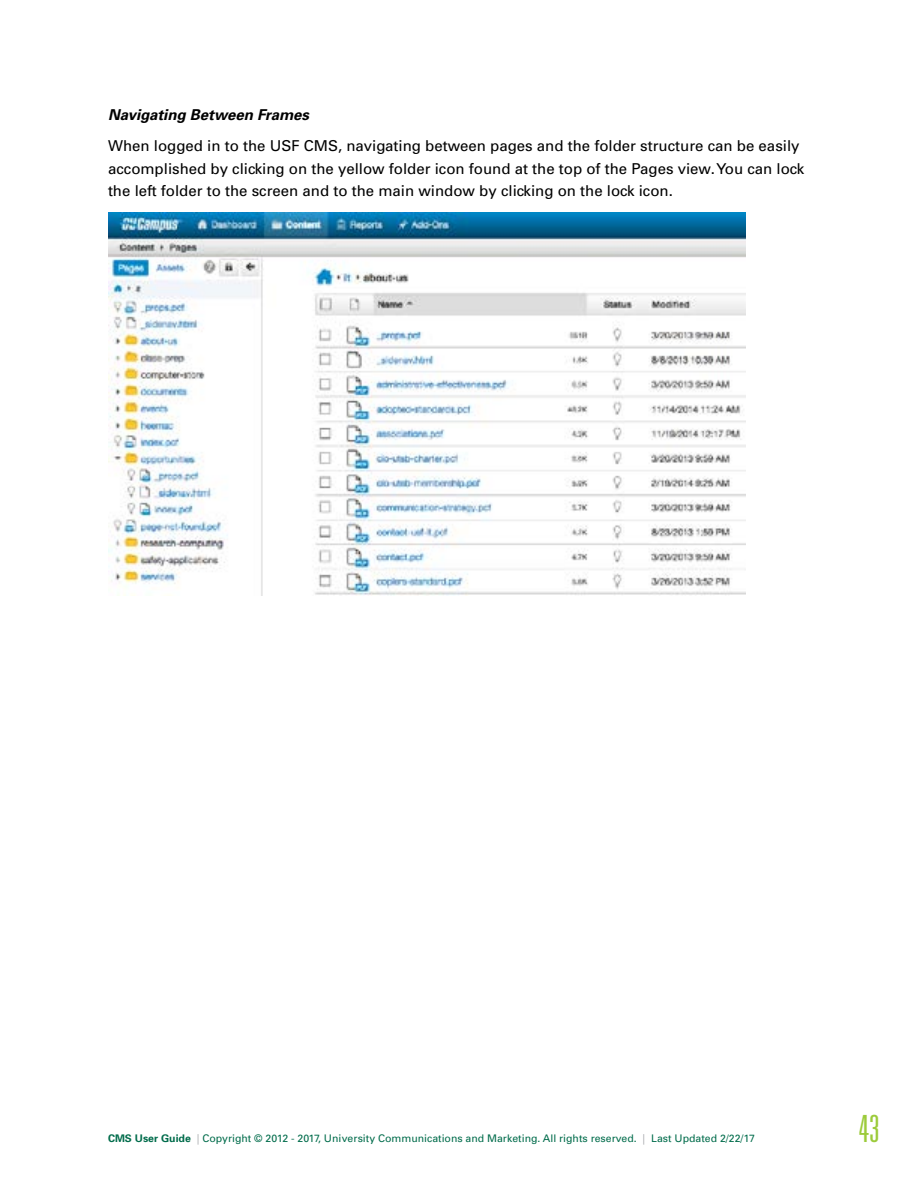
<style>
.page{position:relative;width:918px;height:1188px;background:#fff}
.page>*{position:absolute;margin:0;border:0;box-sizing:border-box;transform-origin:0 0}
.t1{font:300 ultra-condensed 37.5px "Univers";color:#9ccb3b}
.t2{font:15px/22.5px "Univers";color:#000}
.t3{font:italic 700 15px "Univers";color:#000}
.t4{font:10.5px "Univers";color:#006c4b}
.s1{font-weight:700}
.s2{color:#a7a9ac}
</style>
<div class="page">
<img style="left:108px;top:212px;width:637px;height:384px">
<p class="t3" style="left:108px;top:106px;width:203px">Navigating Between Frames</p>
<p class="t2" style="left:108px;top:135px;width:698px">When logged in to the USF CMS, navigating between pages and the folder structure can be easily accomplished by clicking on the yellow folder icon found at the top of the Pages view. You can lock the left folder to the screen and to the main window by clicking on the lock icon.</p>
<p class="t4" style="left:108px;top:1132px;width:648px"><span class="s1">CMS User Guide</span> <span class="s2">|</span> Copyright © 2012 - 2017, University Communications and Marketing. All rights reserved. <span class="s2">|</span> Last Updated 2/22/17</p>
<h1 class="t1" style="left:859px;top:1109px;width:22px">43</h1>
</div>
